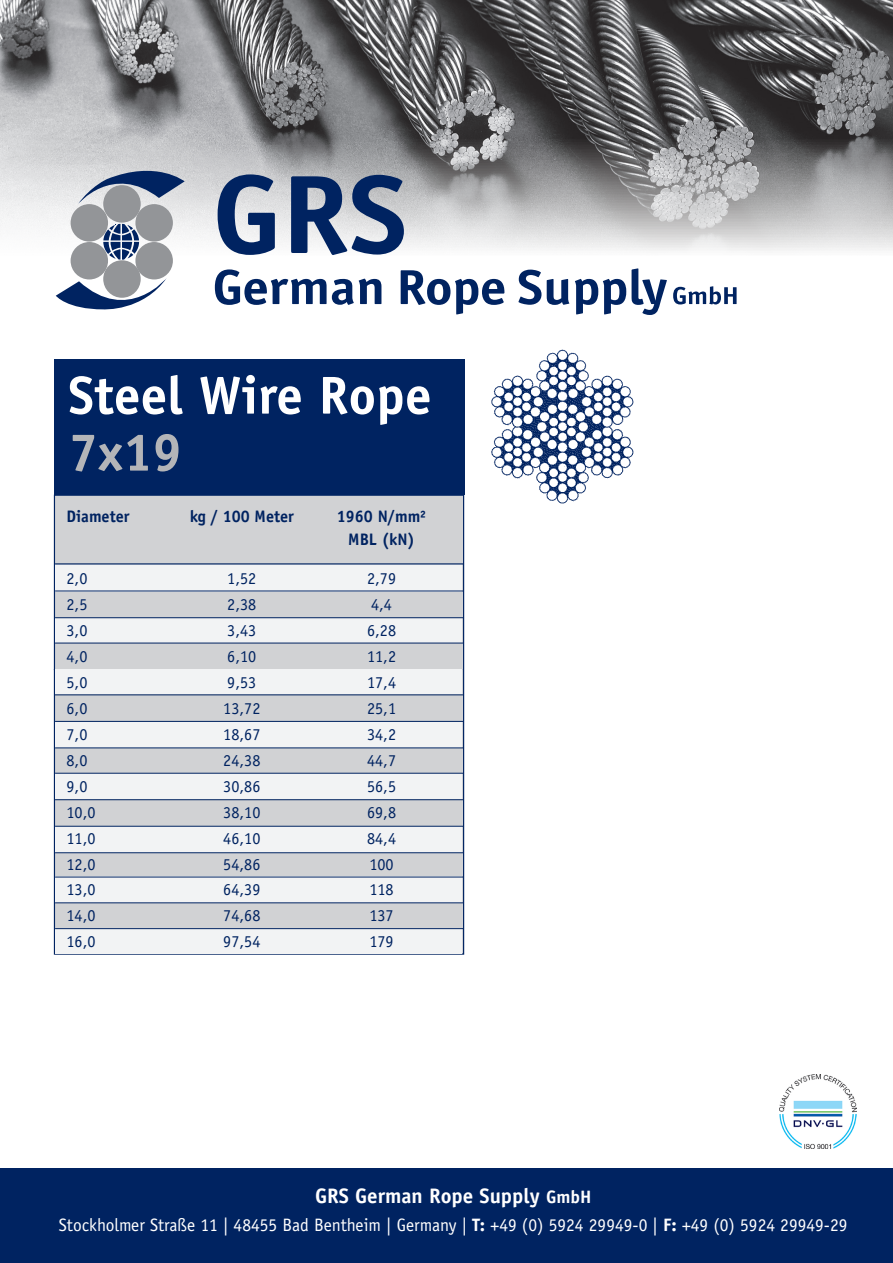
<style>
.page{position:relative;width:893px;height:1263px;background:#fff}
.page>*{position:absolute;margin:0;border:0;box-sizing:border-box;transform-origin:0 0}
.t1{font:700 53.4px "Officina Sans";color:#fff}
.t2{font:700 53.4px "Officina Sans";color:#b4b5b8}
.t3{font:700 21px "Officina Sans";color:#fff}
.t4{font:18px "Officina Sans";color:#fff}
.t5{font:16.65px "Officina Sans";color:#002361}
.t6{font:700 16.65px/22.6px "Officina Sans";color:#002361;text-align:center}
.s1{font-size:18px}
.s2{font-weight:700}
</style>
<div class="page">
<div style="left:0;top:1168px;width:893px;height:95px;background:#002361"></div>
<img style="left:780px;top:1075px;width:77px;height:74px">
<img style="left:0;top:0;width:893px;height:256px">
<svg style="left:78px;top:159px;width:107px;height:46px;background:#9da7b9"></svg>
<svg style="left:56px;top:278px;width:111px;height:32px"></svg>
<div style="left:103px;top:185px;width:38px;height:38px;background:#939598;border-radius:50%"></div>
<div style="left:103px;top:260px;width:38px;height:38px;background:#939598;border-radius:50%"></div>
<div style="left:135px;top:242px;width:38px;height:37px;background:#939598;border-radius:50%"></div>
<div style="left:71px;top:242px;width:37px;height:37px;background:#939598;border-radius:50%"></div>
<div style="left:135px;top:204px;width:38px;height:38px;background:#939598;border-radius:50%"></div>
<div style="left:71px;top:204px;width:37px;height:38px;background:#939598;border-radius:50%"></div>
<svg style="left:103px;top:224px;width:36px;height:36px"></svg>
<svg style="left:218px;top:174px;width:57px;height:81px;background:#65789b"></svg>
<svg style="left:291px;top:175px;width:113px;height:80px;background:#617497"></svg>
<svg style="left:215px;top:269px;width:166px;height:36px"></svg>
<svg style="left:401px;top:270px;width:103px;height:44px"></svg>
<svg style="left:518px;top:270px;width:23px;height:35px"></svg>
<svg style="left:547px;top:279px;width:22px;height:26px"></svg>
<svg style="left:575px;top:279px;width:51px;height:35px"></svg>
<svg style="left:632px;top:268px;width:35px;height:47px"></svg>
<svg style="left:673px;top:286px;width:64px;height:18px"></svg>
<img style="left:491px;top:349px;width:143px;height:155px">
<div style="left:54px;top:359px;width:410px;height:136px;background:#002361"></div>
<div style="left:54px;top:495px;width:410px;height:460px;background:#d1d2d4;border:1px solid #002361"></div>
<div style="left:55px;top:564px;width:407px;height:27px;background:#f2f3f4"></div>
<div style="left:55px;top:618px;width:407px;height:25px;background:#f2f3f4"></div>
<div style="left:55px;top:722px;width:407px;height:26px;background:#f2f3f4"></div>
<div style="left:55px;top:773px;width:407px;height:26px;background:#f2f3f4"></div>
<div style="left:55px;top:826px;width:407px;height:27px;background:#f2f3f4"></div>
<div style="left:55px;top:877px;width:407px;height:26px;background:#f2f3f4"></div>
<div style="left:55px;top:928px;width:407px;height:25px;background:#f2f3f4"></div>
<hr style="left:55px;top:563px;width:408px;height:1px;background:#002361">
<hr style="left:55px;top:591px;width:408px;height:1px;background:#002361">
<hr style="left:55px;top:617px;width:408px;height:1px;background:#002361">
<hr style="left:55px;top:643px;width:408px;height:1px;background:#002361">
<hr style="left:54px;top:669px;width:408px;height:1px;background:#002361">
<hr style="left:55px;top:694px;width:408px;height:1px;background:#002361">
<hr style="left:55px;top:721px;width:408px;height:1px;background:#002361">
<hr style="left:55px;top:748px;width:408px;height:1px;background:#002361">
<hr style="left:55px;top:773px;width:408px;height:1px;background:#002361">
<hr style="left:55px;top:799px;width:408px;height:1px;background:#002361">
<hr style="left:55px;top:826px;width:408px;height:1px;background:#002361">
<hr style="left:55px;top:877px;width:408px;height:1px;background:#002361">
<hr style="left:55px;top:902px;width:408px;height:1px;background:#002361">
<hr style="left:55px;top:928px;width:408px;height:1px;background:#002361">
<hr style="left:55px;top:852px;width:408px;height:1px;background:#002361">
<div style="left:55px;top:669px;width:407px;height:25px;background:#f2f3f4"></div>
<h1 class="t1" style="left:68px;top:362px;width:365px">Steel Wire Rope</h1>
<h1 class="t2" style="left:68px;top:419px;width:115px">7x19</h1>
<p class="t6" style="left:67px;top:505px;width:64px">Diameter</p>
<p class="t6" style="left:190px;top:505px;width:106px">kg / 100 Meter</p>
<p class="t6" style="left:337px;top:505px;width:91px">1960 N/mm²<br>MBL (kN)</p>
<p class="t5" style="left:67px;top:569px;width:22px">2,0</p>
<p class="t5" style="left:227px;top:569px;width:31px">1,52</p>
<p class="t5" style="left:367px;top:569px;width:31px">2,79</p>
<p class="t5" style="left:67px;top:595px;width:22px">2,5</p>
<p class="t5" style="left:227px;top:595px;width:31px">2,38</p>
<p class="t5" style="left:371px;top:595px;width:22px">4,4</p>
<p class="t5" style="left:67px;top:621px;width:22px">3,0</p>
<p class="t5" style="left:227px;top:621px;width:31px">3,43</p>
<p class="t5" style="left:367px;top:621px;width:31px">6,28</p>
<p class="t5" style="left:67px;top:647px;width:22px">4,0</p>
<p class="t5" style="left:227px;top:647px;width:31px">6,10</p>
<p class="t5" style="left:367px;top:647px;width:31px">11,2</p>
<p class="t5" style="left:67px;top:672px;width:22px">5,0</p>
<p class="t5" style="left:227px;top:672px;width:31px">9,53</p>
<p class="t5" style="left:367px;top:672px;width:31px">17,4</p>
<p class="t5" style="left:67px;top:698px;width:22px">6,0</p>
<p class="t5" style="left:223px;top:698px;width:39px">13,72</p>
<p class="t5" style="left:367px;top:698px;width:31px">25,1</p>
<p class="t5" style="left:67px;top:724px;width:22px">7,0</p>
<p class="t5" style="left:223px;top:724px;width:39px">18,67</p>
<p class="t5" style="left:367px;top:724px;width:31px">34,2</p>
<p class="t5" style="left:67px;top:750px;width:22px">8,0</p>
<p class="t5" style="left:223px;top:750px;width:39px">24,38</p>
<p class="t5" style="left:367px;top:750px;width:31px">44,7</p>
<p class="t5" style="left:67px;top:776px;width:22px">9,0</p>
<p class="t5" style="left:223px;top:776px;width:39px">30,86</p>
<p class="t5" style="left:367px;top:776px;width:31px">56,5</p>
<p class="t5" style="left:67px;top:802px;width:31px">10,0</p>
<p class="t5" style="left:223px;top:802px;width:39px">38,10</p>
<p class="t5" style="left:367px;top:802px;width:31px">69,8</p>
<p class="t5" style="left:67px;top:828px;width:31px">11,0</p>
<p class="t5" style="left:223px;top:828px;width:39px">46,10</p>
<p class="t5" style="left:367px;top:828px;width:31px">84,4</p>
<p class="t5" style="left:67px;top:854px;width:31px">12,0</p>
<p class="t5" style="left:223px;top:854px;width:39px">54,86</p>
<p class="t5" style="left:369px;top:854px;width:26px">100</p>
<p class="t5" style="left:67px;top:880px;width:31px">13,0</p>
<p class="t5" style="left:223px;top:880px;width:39px">64,39</p>
<p class="t5" style="left:369px;top:880px;width:26px">118</p>
<p class="t5" style="left:67px;top:906px;width:31px">14,0</p>
<p class="t5" style="left:223px;top:906px;width:39px">74,68</p>
<p class="t5" style="left:369px;top:906px;width:26px">137</p>
<p class="t5" style="left:67px;top:932px;width:31px">16,0</p>
<p class="t5" style="left:223px;top:932px;width:39px">97,54</p>
<p class="t5" style="left:369px;top:932px;width:26px">179</p>
<p class="t3" style="left:315px;top:1182px;width:278px">GRS German Rope Supply <span class="s1">GmbH</span></p>
<p class="t4" style="left:59px;top:1214px;width:790px">Stockholmer Straße 11 | 48455 Bad Bentheim | Germany | <span class="s2">T:</span> +49 (0) 5924 29949-0 | <span class="s2">F:</span> +49 (0) 5924 29949-29</p>
</div>
